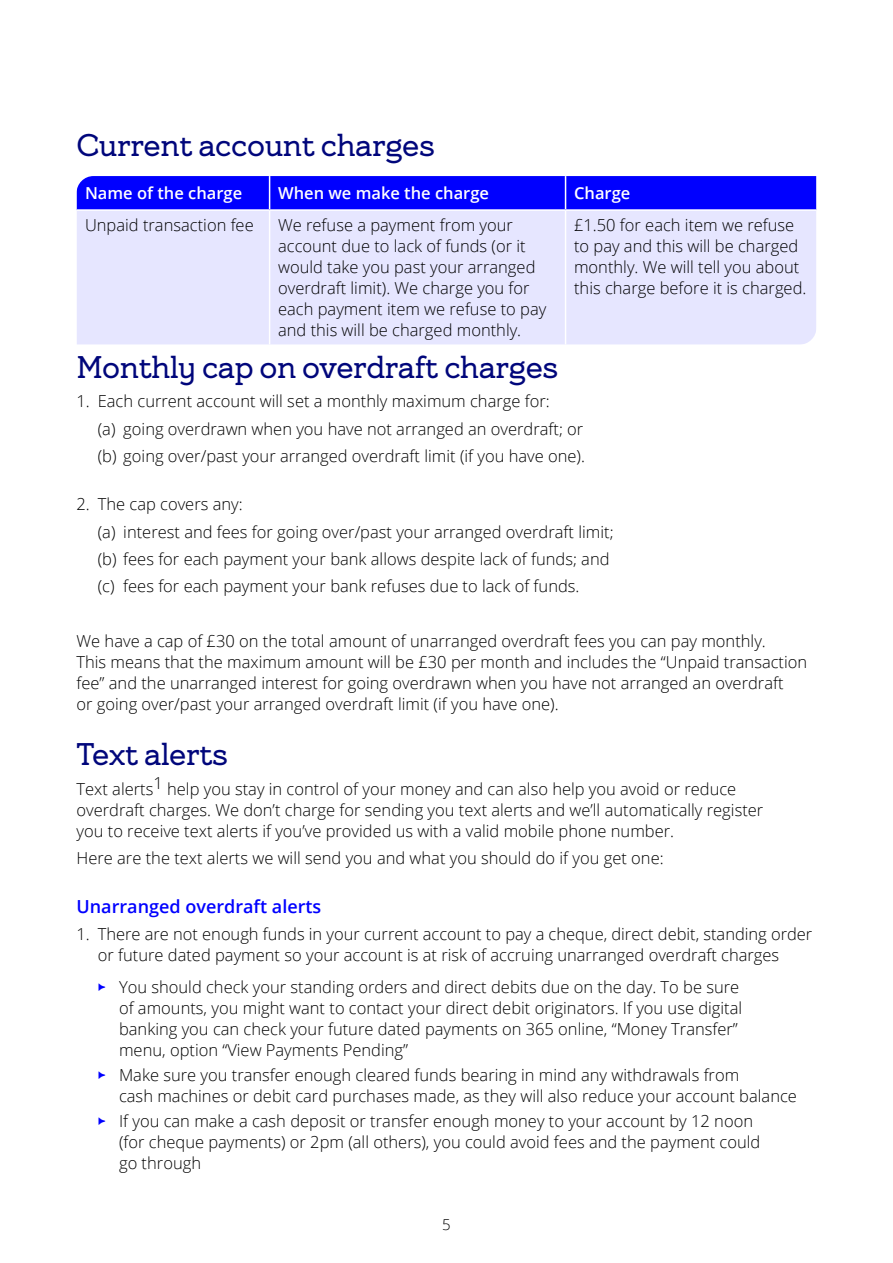
<style>
.page{position:relative;width:893px;height:1263px;background:#fff}
.page>*{position:absolute;margin:0;border:0;box-sizing:border-box;transform-origin:0 0}
.Header_Intro{font:31.5px "Bankof Ireland Serif";letter-spacing:-.01em;color:#00067b}
.Subheader_2{font:600 18px "Open Sans";color:#00f}
.Body_Copy{font:300 16.5px/21px "Open Sans";color:#000}
.t1{font:600 16.5px "Open Sans";color:#fff}
.t2{font:300 15px "Open Sans";color:#000}
.s1{color:#00f}
</style>
<div class="page">
<div style="left:77px;top:176px;width:739px;height:33px;background:#00f"></div>
<div style="left:77px;top:211px;width:739px;height:134px;background:#e6e6ff"></div>
<hr style="left:269px;top:176px;width:1px;height:33px;background:#fff">
<hr style="left:565px;top:176px;width:1px;height:33px;background:#fff">
<hr style="left:269px;top:211px;width:1px;height:134px;background:#fff">
<hr style="left:565px;top:211px;width:1px;height:134px;background:#fff">
<p class="Header_Intro" style="left:77px;top:128px;width:360px">Current account charges</p>
<p class="t1" style="left:85px;top:182px;width:159px">Name of the charge</p>
<p class="t1" style="left:278px;top:182px;width:212px">When we make the charge</p>
<p class="t1" style="left:574px;top:182px;width:58px">Charge</p>
<p class="Body_Copy" style="left:85px;top:214px;width:170px">Unpaid transaction fee</p>
<p class="Body_Copy" style="left:278px;top:214px;width:270px">We refuse a payment from your account due to lack of funds (or it would take you past your arranged overdraft limit). We charge you for each payment item we refuse to pay and this will be charged monthly.</p>
<p class="Body_Copy" style="left:574px;top:214px;width:234px">£1.50 for each item we refuse to pay and this will be charged monthly. We will tell you about this charge before it is charged.</p>
<p class="Header_Intro" style="left:77px;top:350px;width:483px">Monthly cap on overdraft charges</p>
<p class="Body_Copy" style="left:77px;top:390px;width:475px">1. Each current account will set a monthly maximum charge for:</p>
<p class="Body_Copy" style="left:98px;top:418px;width:487px">(a) going overdrawn when you have not arranged an overdraft; or</p>
<p class="Body_Copy" style="left:98px;top:445px;width:489px">(b) going over/past your arranged overdraft limit (if you have one).</p>
<p class="Body_Copy" style="left:77px;top:493px;width:168px">2. The cap covers any:</p>
<p class="Body_Copy" style="left:98px;top:521px;width:517px">(a) interest and fees for going over/past your arranged overdraft limit;</p>
<p class="Body_Copy" style="left:98px;top:548px;width:513px">(b) fees for each payment your bank allows despite lack of funds; and</p>
<p class="Body_Copy" style="left:98px;top:575px;width:483px">(c) fees for each payment your bank refuses due to lack of funds.</p>
<p class="Body_Copy" style="left:77px;top:630px;width:732px">We have a cap of £30 on the total amount of unarranged overdraft fees you can pay monthly.<br>This means that the maximum amount will be £30 per month and includes the “Unpaid transaction fee” and the unarranged interest for going overdrawn when you have not arranged an overdraft<br>or going over/past your arranged overdraft limit (if you have one).</p>
<p class="Header_Intro" style="left:77px;top:737px;width:153px">Text alerts</p>
<p class="Body_Copy" style="left:77px;top:778px;width:688px">Text alerts1 help you stay in control of your money and can also help you avoid or reduce overdraft charges. We don’t charge for sending you text alerts and we’ll automatically register you to receive text alerts if you’ve provided us with a valid mobile phone number.</p>
<p class="Body_Copy" style="left:77px;top:847px;width:589px">Here are the text alerts we will send you and what you should do if you get one:</p>
<p class="Subheader_2" style="left:77px;top:894px;width:246px">Unarranged overdraft alerts</p>
<p class="Body_Copy" style="left:98px;top:923px;width:716px;text-indent:-21px">1. There are not enough funds in your current account to pay a cheque, direct debit, standing order or future dated payment so your account is at risk of accruing unarranged overdraft charges</p>
<p class="Body_Copy" style="left:119px;top:976px;width:625px;text-indent:-21px"><span class="s1">•</span> You should check your standing orders and direct debits due on the day. To be sure of amounts, you might want to contact your direct debit originators. If you use digital banking you can check your future dated payments on 365 online, “Money Transfer” menu, option “View Payments Pending”</p>
<p class="Body_Copy" style="left:119px;top:1064px;width:679px;text-indent:-21px"><span class="s1">•</span> Make sure you transfer enough cleared funds bearing in mind any withdrawals from<br>cash machines or debit card purchases made, as they will also reduce your account balance</p>
<p class="Body_Copy" style="left:119px;top:1110px;width:643px;text-indent:-21px"><span class="s1">•</span> If you can make a cash deposit or transfer enough money to your account by 12 noon (for cheque payments) or 2pm (all others), you could avoid fees and the payment could go through</p>
<p class="t2" style="left:442px;top:1214px;width:10px">5</p>
</div>
